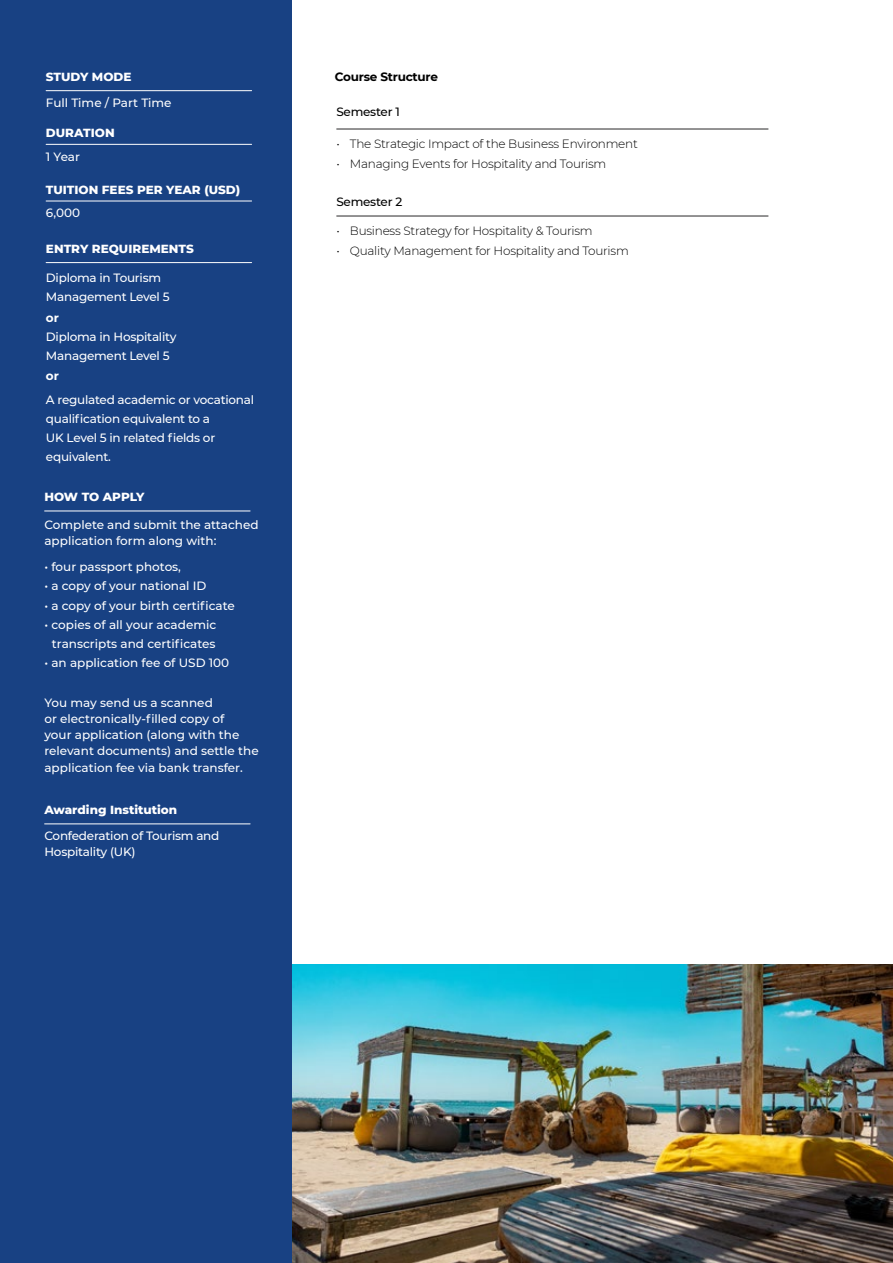
<style>
.page{position:relative;width:893px;height:1263px;background:#fff}
.page>*{position:absolute;margin:0;border:0;box-sizing:border-box;transform-origin:0 0}
.t1{font:500 12px/16.2px "Montserrat";color:#fff}
.t2{font:500 12px/19.2px "Montserrat";letter-spacing:-.02em;color:#fff}
.t3{font:300 12px "Montserrat";letter-spacing:-.02em;color:#000}
.t4{font:800 12px "Montserrat";color:#fff}
.t5{font:500 12px "Montserrat";letter-spacing:-.02em;color:#000}
.t6{font:700 12px "Montserrat";letter-spacing:-.02em;color:#000}
.t7{font:700 12px "Montserrat";color:#fff}
</style>
<div class="page">
<img style="left:292px;top:964px;width:601px;height:299px">
<div style="left:0;top:0;width:292px;height:1263px;background:#184183"></div>
<hr style="left:336px;top:129px;width:432px;height:1px;background:#292829">
<hr style="left:336px;top:216px;width:432px;height:1px;background:#292829">
<hr style="left:46px;top:90px;width:206px;height:1px;background:#fff">
<hr style="left:46px;top:144px;width:206px;height:1px;background:#fff">
<hr style="left:46px;top:201px;width:206px;height:1px;background:#fff">
<hr style="left:46px;top:262px;width:206px;height:1px;background:#fff">
<hr style="left:45px;top:511px;width:205px;height:1px;background:#fff">
<hr style="left:45px;top:824px;width:205px;height:1px;background:#fff">
<p class="t4" style="left:46px;top:71px;width:87px">STUDY MODE</p>
<p class="t1" style="left:46px;top:95px;width:127px">Full Time / Part Time</p>
<p class="t4" style="left:46px;top:128px;width:70px">DURATION</p>
<p class="t1" style="left:46px;top:149px;width:35px">1 Year</p>
<p class="t4" style="left:46px;top:184px;width:196px">TUITION FEES PER YEAR (USD)</p>
<p class="t1" style="left:46px;top:205px;width:36px">6,000</p>
<p class="t4" style="left:46px;top:243px;width:149px">ENTRY REQUIREMENTS</p>
<p class="t2" style="left:46px;top:268px;width:125px">Diploma in Tourism<br>Management Level 5</p>
<p class="t7" style="left:46px;top:312px;width:15px">or</p>
<p class="t2" style="left:46px;top:327px;width:132px">Diploma in Hospitality<br>Management Level 5</p>
<p class="t7" style="left:46px;top:371px;width:15px">or</p>
<p class="t2" style="left:46px;top:390px;width:210px">A regulated academic or vocational qualification equivalent to a<br>UK Level 5 in related fields or equivalent.</p>
<p class="t4" style="left:44px;top:491px;width:102px">HOW TO APPLY</p>
<p class="t1" style="left:44px;top:517px;width:216px">Complete and submit the attached application form along with:</p>
<p class="t1" style="left:44px;top:558px;width:138px">• four passport photos,</p>
<p class="t1" style="left:44px;top:577px;width:164px">• a copy of your national ID</p>
<p class="t1" style="left:44px;top:597px;width:192px">• a copy of your birth certificate</p>
<p class="t1" style="left:44px;top:614px;width:173px;line-height:19.2px;text-align:center">• copies of all your academic transcripts and certificates</p>
<p class="t1" style="left:44px;top:654px;width:186px">• an application fee of USD 100</p>
<p class="t1" style="left:44px;top:695px;width:216px">You may send us a scanned<br>or electronically-filled copy of<br>your application (along with the relevant documents) and settle the application fee via bank transfer.</p>
<p class="t4" style="left:44px;top:804px;width:134px">Awarding Institution</p>
<p class="t2" style="left:44px;top:828px;width:176px;line-height:16.2px">Confederation of Tourism and<br>Hospitality (UK)</p>
<p class="t6" style="left:335px;top:71px;width:105px">Course Structure</p>
<p class="t5" style="left:336px;top:106px;width:65px">Semester 1</p>
<p class="t3" style="left:336px;top:136px;width:303px">• The Strategic Impact of the Business Environment</p>
<p class="t3" style="left:336px;top:155px;width:271px">• Managing Events for Hospitality and Tourism</p>
<p class="t5" style="left:336px;top:196px;width:67px">Semester 2</p>
<p class="t3" style="left:336px;top:223px;width:258px">• Business Strategy for Hospitality &amp; Tourism</p>
<p class="t3" style="left:336px;top:242px;width:294px">• Quality Management for Hospitality and Tourism</p>
</div>
